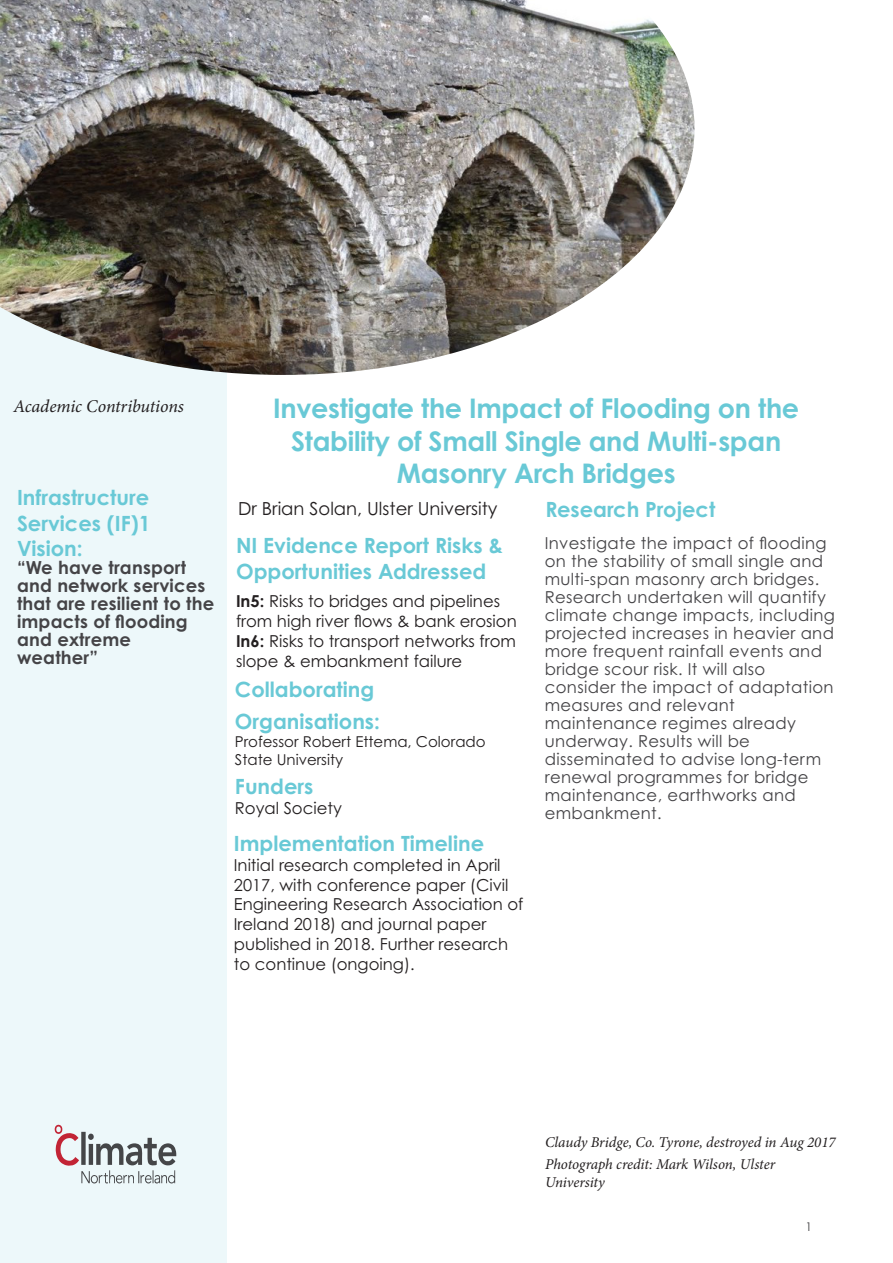
<style>
.page{position:relative;width:893px;height:1263px;background:#fff}
.page>*{position:absolute;margin:0;border:0;box-sizing:border-box;transform-origin:0 0}
.Paragraph_Style_1{font:700 27px/32.4px "Century Gothic Pro";letter-spacing:-.01em;color:#69c9d6;text-align:center}
.Paragraph_Style_1-2{font:700 21px/25.2px "Century Gothic Pro";color:#69c9d6}
.Paragraph_Style_1-3{font:700 18px/18px "Century Gothic Pro";letter-spacing:.01em;color:#454447}
.t1{font:18px "Century Gothic Pro";color:#231f20}
.t2{font:italic 18px "Minion Pro";letter-spacing:-.01em;color:#231f20}
.t3{font:16.5px/18px "Century Gothic Pro";letter-spacing:.02em;color:#454447}
.Paragraph_Style_1-4{font:16.5px/19.8px "Century Gothic Pro";color:#231f20}
.t4{font:italic 15px/18px "Minion Pro";letter-spacing:-.01em;color:#231f20}
.Paragraph_Style_1-5{font:15px/18px "Century Gothic Pro";color:#231f20}
.t5{font:12px "Century Gothic Pro";color:#454447}
.s1{font-weight:700}
</style>
<div class="page">
<div style="left:0;top:0;width:226px;height:1263px;background:#edf8fa"></div>
<hr style="left:892px;top:0;width:1px;height:1263px;background:#ee1d23">
<hr style="left:0;top:1262px;width:893px;height:1px;background:#ee1d23">
<svg style="left:55px;top:1125px;width:121px;height:58px"></svg>
<img style="left:0;top:0;width:694px;height:375px">
<p class="t2" style="left:13px;top:393px;width:172px">Academic Contributions</p>
<p class="Paragraph_Style_1-2" style="left:17px;top:485px;width:135px;text-align:justify">Infrastructure Services (IF)1<br>Vision:</p>
<p class="Paragraph_Style_1-3" style="left:17px;top:558px;width:199px">“We have transport and network services that are resilient to the impacts of flooding and extreme weather”</p>
<p class="Paragraph_Style_1" style="left:273px;top:392px;width:527px">Investigate the Impact of Flooding on the<br>Stability of Small Single and Multi-span<br>Masonry Arch Bridges</p>
<p class="t1" style="left:238px;top:497px;width:261px">Dr Brian Solan, Ulster University</p>
<p class="Paragraph_Style_1-2" style="left:236px;top:533px;width:269px">NI Evidence Report Risks &amp;<br>Opportunities Addressed</p>
<p class="Paragraph_Style_1-4" style="left:236px;top:591px;width:282px"><span class="s1">In5:</span> Risks to bridges and pipelines from high river flows &amp; bank erosion</p>
<p class="Paragraph_Style_1-4" style="left:236px;top:631px;width:281px"><span class="s1">In6:</span> Risks to transport networks from slope &amp; embankment failure</p>
<p class="Paragraph_Style_1-2" style="left:235px;top:672px;width:147px;line-height:32.4px">Collaborating<br>Organisations:</p>
<p class="Paragraph_Style_1-5" style="left:235px;top:732px;width:252px">Professor Robert Ettema, Colorado<br>State University</p>
<p class="Paragraph_Style_1-2" style="left:235px;top:774px;width:80px">Funders</p>
<p class="Paragraph_Style_1-4" style="left:235px;top:798px;width:108px">Royal Society</p>
<p class="Paragraph_Style_1-2" style="left:234px;top:830px;width:252px">Implementation Timeline</p>
<p class="Paragraph_Style_1-4" style="left:234px;top:855px;width:291px">Initial research completed in April 2017, with conference paper (Civil Engineering Research Association of Ireland 2018) and journal paper published in 2018. Further research to continue (ongoing).</p>
<p class="Paragraph_Style_1-2" style="left:545px;top:496px;width:171px">Research Project</p>
<p class="t3" style="left:545px;top:533px;width:292px">Investigate the impact of flooding on the stability of small single and multi-span masonry arch bridges.<br>Research undertaken will quantify climate change impacts, including projected increases in heavier and more frequent rainfall events and bridge scour risk. It will also consider the impact of adaptation measures and relevant maintenance regimes already underway. Results will be disseminated to advise long-term renewal programmes for bridge maintenance, earthworks and embankment.</p>
<p class="t4" style="left:545px;top:1133px;width:292px">Claudy Bridge, Co. Tyrone, destroyed in Aug 2017</p>
<p class="t4" style="left:545px;top:1155px;width:232px">Photograph credit: Mark Wilson, Ulster<br>University</p>
<p class="t5" style="left:805px;top:1220px;width:8px">1</p>
</div>
